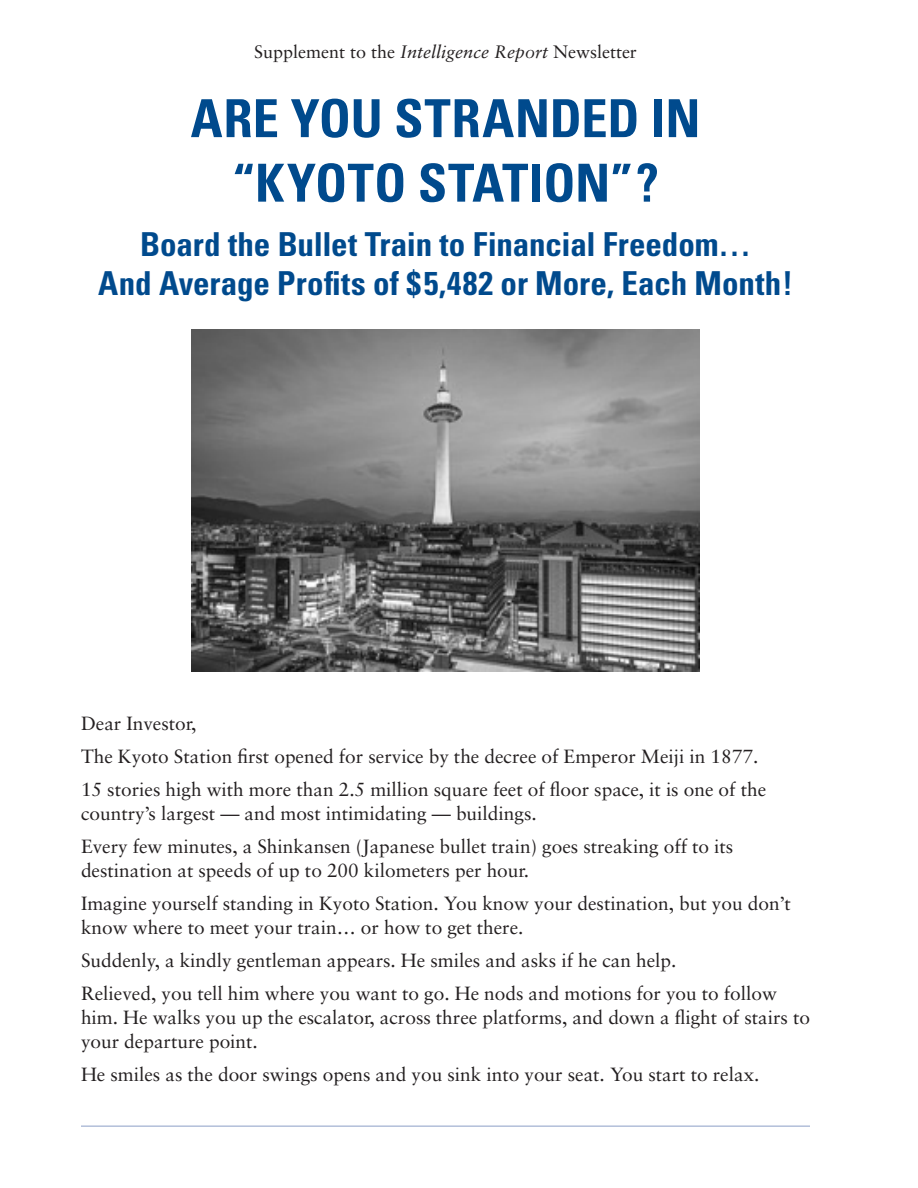
<style>
.page{position:relative;width:918px;height:1188px;background:#fff}
.page>*{position:absolute;margin:0;border:0;box-sizing:border-box;transform-origin:0 0}
.t1{font:700 condensed 52.5px/64.5px "Univers";color:#004a8d;text-align:center}
.t2{font:700 condensed 33px/39px "Univers";letter-spacing:-.005em;color:#004a8d;text-align:center}
.BODY_TEXT{font:19.2px/24px "Sabon";color:#231f20}
.t3{font:18px "Sabon";color:#231f20}
.s1{font-style:italic}
</style>
<div class="page">
<hr style="left:81px;top:1126px;width:729px;height:1px;background:#8b9ec7">
<img style="left:191px;top:329px;width:509px;height:343px">
<p class="t3" style="left:254px;top:41px;width:384px">Supplement to the <span class="s1">Intelligence Report</span> Newsletter</p>
<p class="t1" style="left:191px;top:86px;width:511px">ARE YOU STRANDED IN “KYOTO STATION”?</p>
<p class="t2" style="left:98px;top:224px;width:696px">Board the Bullet Train to Financial Freedom…<br>And Average Profits of $5,482 or More, Each Month!</p>
<p class="BODY_TEXT" style="left:81px;top:711px;width:117px">Dear Investor,</p>
<p class="BODY_TEXT" style="left:81px;top:744px;width:679px">The Kyoto Station first opened for service by the decree of Emperor Meiji in 1877.</p>
<p class="BODY_TEXT" style="left:81px;top:777px;width:687px">15 stories high with more than 2.5 million square feet of floor space, it is one of the country’s largest — and most intimidating — buildings.</p>
<p class="BODY_TEXT" style="left:81px;top:834px;width:654px">Every few minutes, a Shinkansen (Japanese bullet train) goes streaking off to its destination at speeds of up to 200 kilometers per hour.</p>
<p class="BODY_TEXT" style="left:81px;top:891px;width:711px">Imagine yourself standing in Kyoto Station. You know your destination, but you don’t know where to meet your train… or how to get there.</p>
<p class="BODY_TEXT" style="left:81px;top:948px;width:597px">Suddenly, a kindly gentleman appears. He smiles and asks if he can help.</p>
<p class="BODY_TEXT" style="left:81px;top:981px;width:731px">Relieved, you tell him where you want to go. He nods and motions for you to follow him. He walks you up the escalator, across three platforms, and down a flight of stairs to your departure point.</p>
<p class="BODY_TEXT" style="left:81px;top:1062px;width:680px">He smiles as the door swings opens and you sink into your seat. You start to relax.</p>
</div>
